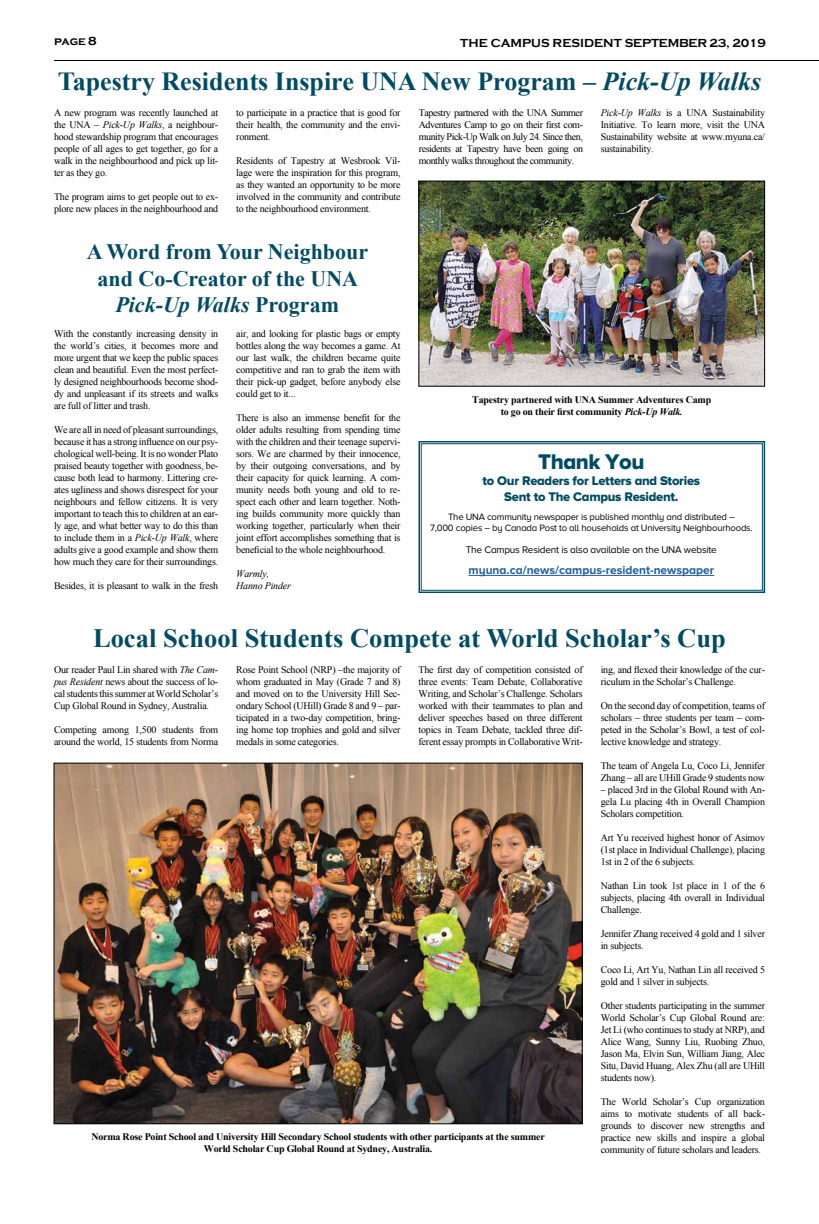
<style>
.page{position:relative;width:819px;height:1224px;background:#fff}
.page>*{position:absolute;margin:0;border:0;box-sizing:border-box;transform-origin:0 0}
.t1{font:700 26.5px "Times New Roman";color:#004b63}
.t2{font:700 26px "Times New Roman";color:#004b63}
.t3{font:700 22px/26.4px "Times New Roman";color:#004b63;text-align:center}
.t4{font:22px "Proxima Nova A Extrabld";letter-spacing:-.02em;color:#004b63}
.t5{font:13px/15.6px "Proxima Nova A Extrabld";letter-spacing:-.02em;color:#004b63;text-align:center}
.t6{font:700 12px "Proxima Nova A";color:#215e9e}
.t7{font:700 12px "Copperplate Gothic";letter-spacing:-.02em;color:#000}
.t8{font:10px/12px "Times New Roman";letter-spacing:-.02em;color:#000;text-align:justify}
.t9{font:700 10px/12px "Times New Roman";letter-spacing:-.02em;color:#000;text-align:center}
.t10{font:10px "Proxima Nova A";letter-spacing:-.02em;color:#000}
.t11{font:italic 10px/12px "Times New Roman";letter-spacing:-.02em;color:#000}
.t12{font:9.5px/11.4px "Proxima Nova A";letter-spacing:-.02em;color:#000;text-align:center}
.s1{font-style:italic}
</style>
<div class="page">
<hr style="left:54px;top:60px;width:765px;height:1px;background:#000">
<img style="left:420px;top:183px;width:343px;height:202px">
<div style="left:418px;top:181px;width:347px;height:206px;border:1px solid #000"></div>
<img style="left:56px;top:765px;width:525px;height:357px">
<svg style="left:418px;top:441px;width:348px;height:152px"></svg>
<div style="left:421px;top:443px;width:342px;height:148px;border:1px solid #004b63"></div>
<hr style="left:469px;top:575px;width:245px;height:1px;background:#215e9e">
<p class="t7" style="left:54px;top:34px;width:44px">page 8</p>
<p class="t7" style="left:460px;top:37px;width:307px">THE CAMPUS RESIDENT SEPTEMBER 23, 2019</p>
<h2 class="t2" style="left:58px;top:63px;width:705px">Tapestry Residents Inspire UNA New Program – <span class="s1">Pick-Up Walks</span></h2>
<p class="t8" style="left:236px;top:107px;width:166px">to participate in a practice that is good for their health, the community and the envi&shy;ronment.</p>
<p class="t8" style="left:236px;top:155px;width:166px">Residents of Tapestry at Wesbrook Vil&shy;lage were the inspiration for this program, as they wanted an opportunity to be more involved in the community and contribute to the neighbourhood environment.</p>
<h3 class="t3" style="left:87px;top:238px;width:283px">A Word from Your Neighbour and Co-Creator of the UNA<br><span class="s1">Pick-Up Walks</span> Program</h3>
<p class="t8" style="left:54px;top:328px;width:166px">With the constantly increasing density in the world’s cities, it becomes more and more urgent that we keep the public spaces clean and beautiful. Even the most perfect&shy;ly designed neighbourhoods become shod&shy;dy and unpleasant if its streets and walks are full of litter and trash.</p>
<p class="t8" style="left:54px;top:424px;width:166px">We are all in need of pleasant surroundings, because it has a strong influence on our psy&shy;chological well-being. It is no wonder Plato praised beauty together with goodness, be&shy;cause both lead to harmony. Littering cre&shy;ates ugliness and shows disrespect for your neighbours and fellow citizens. It is very important to teach this to children at an ear&shy;ly age, and what better way to do this than to include them in a <span class="s1">Pick-Up Walk</span>, where adults give a good example and show them how much they care for their surroundings.</p>
<p class="t8" style="left:54px;top:580px;width:166px">Besides, it is pleasant to walk in the fresh</p>
<p class="t8" style="left:54px;top:107px;width:166px">A new program was recently launched at the UNA – <span class="s1">Pick-Up Walks</span>, a neighbour&shy;hood stewardship program that encourages people of all ages to get together, go for a walk in the neighbourhood and pick up lit&shy;ter as they go.</p>
<p class="t8" style="left:54px;top:191px;width:166px">The program aims to get people out to ex&shy;plore new places in the neighbourhood and</p>
<p class="t8" style="left:419px;top:107px;width:166px">Tapestry partnered with the UNA Summer Adventures Camp to go on their first com&shy;munity Pick-Up Walk on July 24. Since then, residents at Tapestry have been going on monthly walks throughout the community.</p>
<p class="t8" style="left:601px;top:107px;width:166px"><span class="s1">Pick-Up Walks</span> is a UNA Sustainability Initiative. To learn more, visit the UNA Sustainability website at www.myuna.ca/ sustainability.</p>
<p class="t8" style="left:236px;top:328px;width:166px">air, and looking for plastic bags or empty bottles along the way becomes a game. At our last walk, the children became quite competitive and ran to grab the item with their pick-up gadget, before anybody else could get to it...</p>
<p class="t8" style="left:236px;top:412px;width:166px">There is also an immense benefit for the older adults resulting from spending time with the children and their teenage supervi&shy;sors. We are charmed by their innocence, by their outgoing conversations, and by their capacity for quick learning. A com&shy;munity needs both young and old to re&shy;spect each other and learn together. Noth&shy;ing builds community more quickly than working together, particularly when their joint effort accomplishes something that is beneficial to the whole neighbourhood.</p>
<p class="t11" style="left:236px;top:568px;width:56px">Warmly,<br>Hanno Pinder</p>
<h1 class="t1" style="left:93px;top:619px;width:634px">Local School Students Compete at World Scholar’s Cup</h1>
<p class="t8" style="left:54px;top:664px;width:166px">Our reader Paul Lin shared with <span class="s1">The Cam&shy;pus Resident</span> news about the success of lo&shy;cal students this summer at World Scholar’s Cup Global Round in Sydney, Australia.</p>
<p class="t8" style="left:54px;top:724px;width:166px">Competing among 1,500 students from around the world, 15 students from Norma</p>
<p class="t9" style="left:472px;top:394px;width:241px">Tapestry partnered with UNA Summer Adventures Camp to go on their first community <span class="s1">Pick-Up Walk.</span></p>
<h3 class="t4" style="left:538px;top:449px;width:108px">Thank You</h3>
<h3 class="t5" style="left:482px;top:473px;width:219px">to Our Readers for Letters and Stories<br>Sent to The Campus Resident.</h3>
<p class="t12" style="left:430px;top:511px;width:324px">The UNA community newspaper is published monthly and distributed –<br>7,000 copies – by Canada Post to all households at University Neighbourhoods.</p>
<p class="t10" style="left:466px;top:544px;width:253px">The Campus Resident is also available on the UNA website</p>
<p class="t6" style="left:469px;top:563px;width:247px">myuna.ca/news/campus-resident-newspaper</p>
<p class="t8" style="left:236px;top:664px;width:166px">Rose Point School (NRP) –the majority of whom graduated in May (Grade 7 and 8) and moved on to the University Hill Sec&shy;ondary School (UHill) Grade 8 and 9 – par&shy;ticipated in a two-day competition, bring&shy;ing home top trophies and gold and silver medals in some categories.</p>
<p class="t8" style="left:418px;top:664px;width:166px">The first day of competition consisted of three events: Team Debate, Collaborative Writing, and Scholar’s Challenge. Scholars worked with their teammates to plan and deliver speeches based on three different topics in Team Debate, tackled three dif&shy;ferent essay prompts in Collaborative Writ-</p>
<p class="t8" style="left:601px;top:664px;width:166px">ing, and flexed their knowledge of the cur&shy;riculum in the Scholar’s Challenge.</p>
<p class="t8" style="left:601px;top:700px;width:166px">On the second day of competition, teams of scholars – three students per team – com&shy;peted in the Scholar’s Bowl, a test of col&shy;lective knowledge and strategy.</p>
<p class="t8" style="left:601px;top:760px;width:166px">The team of Angela Lu, Coco Li, Jennifer<br>Zhang – all are UHill Grade 9 students now</p>
<p class="t8" style="left:601px;top:784px;width:166px">– placed 3rd in the Global Round with An&shy;gela Lu placing 4th in Overall Champion Scholars competition.</p>
<p class="t8" style="left:601px;top:832px;width:166px">Art Yu received highest honor of Asimov (1st place in Individual Challenge), placing 1st in 2 of the 6 subjects.</p>
<p class="t8" style="left:601px;top:880px;width:166px">Nathan Lin took 1st place in 1 of the 6 subjects, placing 4th overall in Individual Challenge.</p>
<p class="t8" style="left:601px;top:928px;width:166px">Jennifer Zhang received 4 gold and 1 silver in subjects.</p>
<p class="t8" style="left:601px;top:964px;width:166px">Coco Li, Art Yu, Nathan Lin all received 5 gold and 1 silver in subjects.</p>
<p class="t8" style="left:601px;top:1000px;width:166px">Other students participating in the summer World Scholar’s Cup Global Round are:<br>Jet Li (who continues to study at NRP), and Alice Wang, Sunny Liu, Ruobing Zhuo, Jason Ma, Elvin Sun, William Jiang, Alec Situ, David Huang, Alex Zhu (all are UHill students now).</p>
<p class="t8" style="left:601px;top:1096px;width:166px">The World Scholar’s Cup organization aims to motivate students of all back&shy;grounds to discover new strengths and practice new skills and inspire a global community of future scholars and leaders.</p>
<p class="t9" style="left:91px;top:1131px;width:455px">Norma Rose Point School and University Hill Secondary School students with other participants at the summer<br>World Scholar Cup Global Round at Sydney, Australia.</p>
</div>
